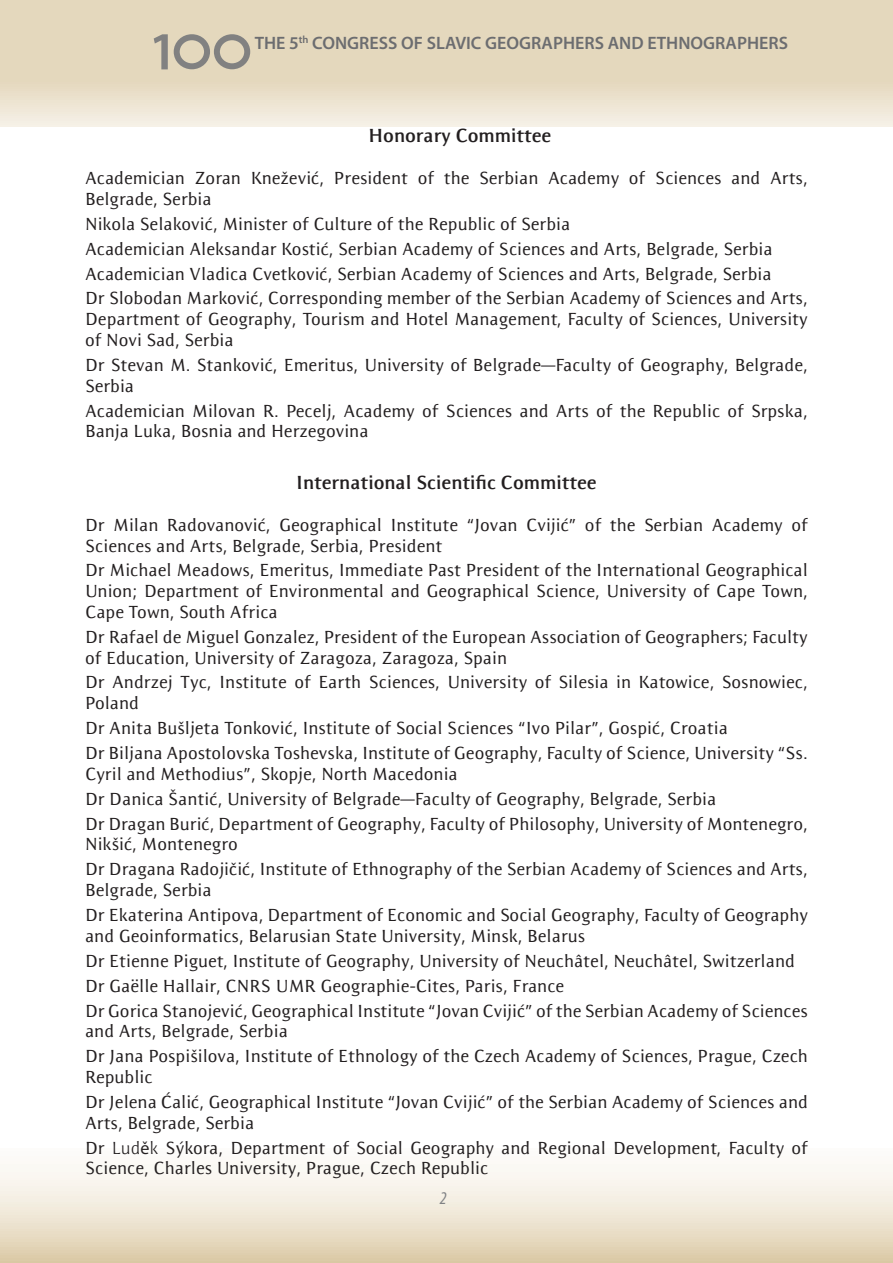
<style>
.page{position:relative;width:893px;height:1263px;background:#fff}
.page>*{position:absolute;margin:0;border:0;box-sizing:border-box;transform-origin:0 0}
.t1{font:600 54px "Myriad Pro";color:#76787b}
.t2{font:700 19.5px "Resavska S Sans";color:#231f20}
.t3{font:500 18px/20.7px "Resavska S Sans";color:#231f20}
.t4{font:600 18px "Myriad Pro";color:#6c6d70}
.t5{font:italic condensed 18px "Myriad Pro";color:#808285}
.s1{font-weight:300}
.s2{font-family:"Myriad Pro";font-weight:400}
</style>
<div class="page">
<svg style="left:0;top:0;width:893px;height:127px"></svg>
<svg style="left:0;top:1164px;width:893px;height:99px"></svg>
<div style="left:174px;top:34px;width:36px;height:35px;border:6px solid #76787b;border-radius:50%"></div>
<div style="left:214px;top:34px;width:36px;height:35px;border:6px solid #76787b;border-radius:50%"></div>
<h1 class="t1" style="left:149px;top:17px;width:30px">1</h1>
<p class="t4" style="left:255px;top:31px;width:535px">THE 5<sup>th</sup> CONGRESS OF SLAVIC GEOGRAPHERS AND ETHNOGRAPHERS</p>
<p class="t2" style="left:369px;top:124px;width:184px">Honorary Committee</p>
<p class="t3" style="left:85px;top:168px;width:724px">Academician Zoran Knežević, President of the Serbian Academy of Sciences and Arts,<br>Belgrade, Serbia</p>
<p class="t3" style="left:85px;top:213px;width:487px">Nikola Selaković, Minister of Culture of the Republic of Serbia</p>
<p class="t3" style="left:85px;top:238px;width:689px">Academician Aleksandar Kostić, Serbian Academy of Sciences and Arts, Belgrade, Serbia</p>
<p class="t3" style="left:85px;top:263px;width:688px">Academician Vladica Cvetković, Serbian Academy of Sciences and Arts, Belgrade, Serbia</p>
<p class="t3" style="left:85px;top:288px;width:724px;text-align:justify">Dr Slobodan Marković, Corresponding member of the Serbian Academy of Sciences and Arts, Department of Geography, Tourism and Hotel Management, Faculty of Sciences, University of Novi Sad, Serbia</p>
<p class="t3" style="left:85px;top:354px;width:724px">Dr Stevan M. Stanković, Emeritus, University of Belgrade—Faculty of Geography, Belgrade,<br>Serbia</p>
<p class="t3" style="left:85px;top:400px;width:724px">Academician Milovan R. Pecelj, Academy of Sciences and Arts of the Republic of Srpska,<br>Banja Luka, Bosnia and Herzegovina</p>
<p class="t2" style="left:296px;top:471px;width:302px">International Scientific Committee</p>
<p class="t3" style="left:85px;top:514px;width:724px">Dr Milan Radovanović, Geographical Institute “Jovan Cvijić” of the Serbian Academy of<br>Sciences and Arts, Belgrade, Serbia, President</p>
<p class="t3" style="left:85px;top:560px;width:724px;text-align:justify">Dr Michael Meadows, Emeritus, Immediate Past President of the International Geographical Union; Department of Environmental and Geographical Science, University of Cape Town, Cape Town, South Africa</p>
<p class="t3" style="left:85px;top:626px;width:724px">Dr Rafael de Miguel Gonzalez, President of the European Association of Geographers; Faculty of Education, University of Zaragoza, Zaragoza, Spain</p>
<p class="t3" style="left:85px;top:672px;width:724px">Dr Andrzej Tyc, Institute of Earth Sciences, University of Silesia in Katowice, Sosnowiec,<br>Poland</p>
<p class="t3" style="left:85px;top:718px;width:644px">Dr Anita Bušljeta Tonković, Institute of Social Sciences “Ivo Pilar”, Gospić, Croatia</p>
<p class="t3" style="left:85px;top:743px;width:724px">Dr Biljana Apostolovska Toshevska, Institute of Geography, Faculty of Science, University “Ss.<br>Cyril and Methodius”, Skopje, North Macedonia</p>
<p class="t3" style="left:85px;top:788px;width:633px">Dr Danica Šantić, University of Belgrade—Faculty of Geography, Belgrade, Serbia</p>
<p class="t3" style="left:85px;top:813px;width:724px">Dr Dragan Burić, Department of Geography, Faculty of Philosophy, University of Montenegro,<br>Nikšić, Montenegro</p>
<p class="t3" style="left:85px;top:859px;width:724px">Dr Dragana Radojičić, Institute of Ethnography of the Serbian Academy of Sciences and Arts,<br>Belgrade, Serbia</p>
<p class="t3" style="left:85px;top:905px;width:724px">Dr Ekaterina Antipova, Department of Economic and Social Geography, Faculty of Geography and Geoinformatics, Belarusian State University, Minsk, Belarus</p>
<p class="t3" style="left:85px;top:950px;width:711px">Dr Etienne Piguet, Institute of Geography, University of Neuchâtel, Neuchâtel, Switzerland</p>
<p class="t3" style="left:85px;top:975px;width:481px">Dr Gaëlle Hallair, CNRS UMR Geographie-Cites, Paris, France</p>
<p class="t3" style="left:85px;top:1000px;width:724px">Dr Gorica Stanojević, Geographical Institute “Jovan Cvijić” of the Serbian Academy of Sciences and Arts, Belgrade, Serbia</p>
<p class="t3" style="left:85px;top:1046px;width:724px">Dr Jana Pospišilova, Institute of Ethnology of the Czech Academy of Sciences, Prague, Czech<br>Republic</p>
<p class="t3" style="left:85px;top:1091px;width:724px">Dr Jelena Ćalić, Geographical Institute “Jovan Cvijić” of the Serbian Academy of Sciences and<br>Arts, Belgrade, Serbia</p>
<p class="t3" style="left:85px;top:1137px;width:724px">Dr <span class="s1">Lud</span><span class="s2">ě</span><span class="s1">k</span> Sýkora, Department of Social Geography and Regional Development, Faculty of<br>Science, Charles University, Prague, Czech Republic</p>
<p class="t5" style="left:440px;top:1187px;width:8px">2</p>
</div>
